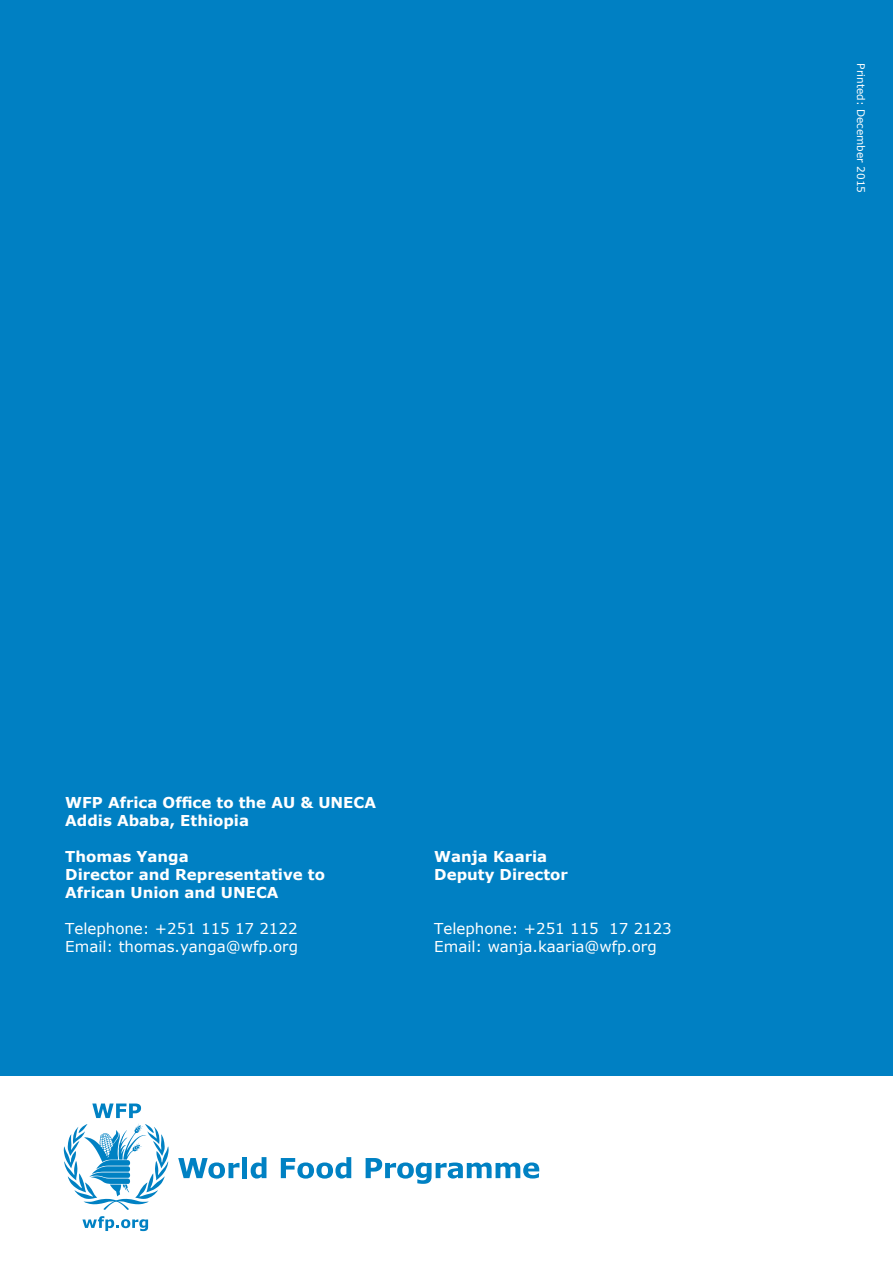
<style>
.page{position:relative;width:893px;height:1263px;background:#fff}
.page>*{position:absolute;margin:0;border:0;box-sizing:border-box;transform-origin:0 0}
.t1{font:700 15px/18px "Verdana";color:#fff}
.t2{font:15px/18px "Verdana";color:#fff}
.t3{font:10.5px "Verdana";color:#fff}
</style>
<div class="page">
<svg style="left:64px;top:1103px;width:105px;height:107px"></svg>
<svg style="left:82px;top:1216px;width:66px;height:15px"></svg>
<svg style="left:178px;top:1158px;width:61px;height:20px"></svg>
<div style="left:242px;top:1157px;width:5px;height:21px;background:#0081c3"></div>
<svg style="left:251px;top:1157px;width:15px;height:21px"></svg>
<svg style="left:281px;top:1157px;width:70px;height:21px"></svg>
<svg style="left:366px;top:1158px;width:173px;height:26px"></svg>
<div style="left:0;top:0;width:893px;height:1076px;background:#0080c3"></div>
<p class="t3" style="left:868px;top:63px;width:131px;rotate:90deg">Printed: December 2015</p>
<p class="t1" style="left:65px;top:793px;width:312px">WFP Africa Office to the AU &amp; UNECA<br>Addis Ababa, Ethiopia</p>
<p class="t1" style="left:65px;top:847px;width:261px">Thomas Yanga<br>Director and Representative to<br>African Union and UNECA</p>
<p class="t2" style="left:65px;top:919px;width:234px">Telephone: +251 115 17 2122<br>Email: thomas.yanga@wfp.org</p>
<p class="t1" style="left:434px;top:847px;width:135px">Wanja Kaaria<br>Deputy Director</p>
<p class="t2" style="left:434px;top:919px;width:239px">Telephone: +251 115 17 2123<br>Email: wanja.kaaria@wfp.org</p>
</div>
